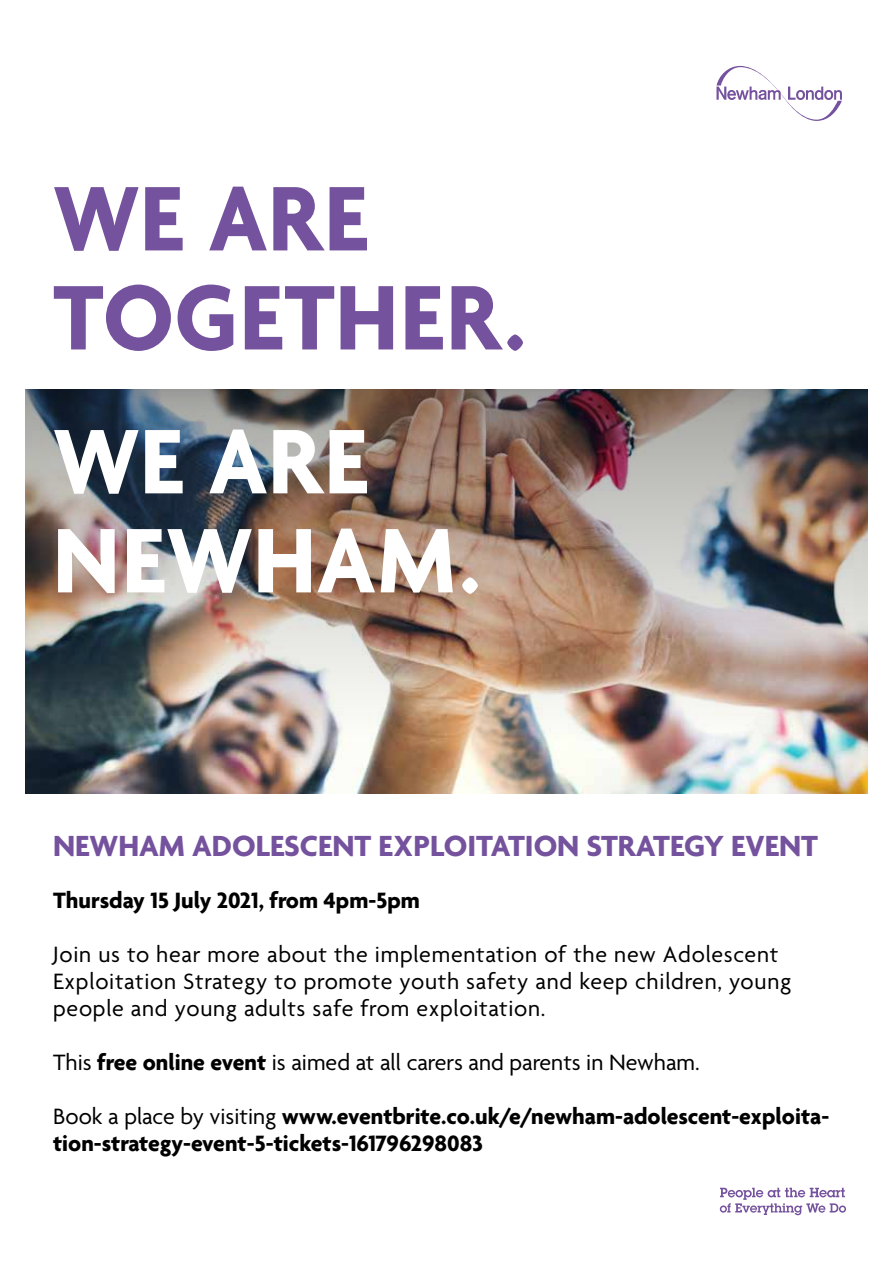
<style>
.page{position:relative;width:893px;height:1263px;background:#fff}
.page>*{position:absolute;margin:0;border:0;box-sizing:border-box;transform-origin:0 0}
.t1{font:700 99.3px/99px "Agenda";letter-spacing:.01em;color:#75529d;scale:.95 1}
.t2{font:700 99.3px/99px "Agenda";letter-spacing:.01em;color:#fff;scale:.95 1}
.t3{font:700 31.5px "Agenda";color:#75529d}
.t4{font:24px/27px "Agenda";letter-spacing:.03em;color:#000}
.t5{font:700 24px/27px "Agenda";color:#000}
.t6{font:24px "Agenda";color:#000}
.s1{font-weight:700}
.s2{font-weight:400}
</style>
<div class="page">
<img style="left:26px;top:743px;width:841px;height:50px">
<img style="left:26px;top:389px;width:841px;height:354px">
<svg style="left:720px;top:1188px;width:126px;height:27px"></svg>
<svg style="left:716px;top:66px;width:126px;height:55px"></svg>
<h1 class="t1" style="left:53px;top:175px;width:499px">WE ARE<br>TOGETHER.</h1>
<h1 class="t2" style="left:53px;top:418px;width:451px">WE ARE<br>NEWHAM.</h1>
<h2 class="t3" style="left:53px;top:829px;width:766px">NEWHAM ADOLESCENT EXPLOITATION STRATEGY EVENT</h2>
<p class="t5" style="left:53px;top:888px;width:368px">Thursday 15 July 2021, from 4pm-5pm</p>
<p class="t4" style="left:53px;top:942px;width:739px">Join us to hear more about the implementation of the new Adolescent<br>Exploitation Strategy to promote youth safety and keep children, young people and young adults safe from exploitation.</p>
<p class="t6" style="left:53px;top:1050px;width:648px">This <span class="s1">free online event</span> is aimed at all carers and parents in Newham.</p>
<p class="t5" style="left:53px;top:1104px;width:778px"><span class="s2">Book a place by visiting</span> www.eventbrite.co.uk/e/newham-adolescent-exploita&shy;tion-strategy-event-5-tickets-161796298083</p>
</div>
